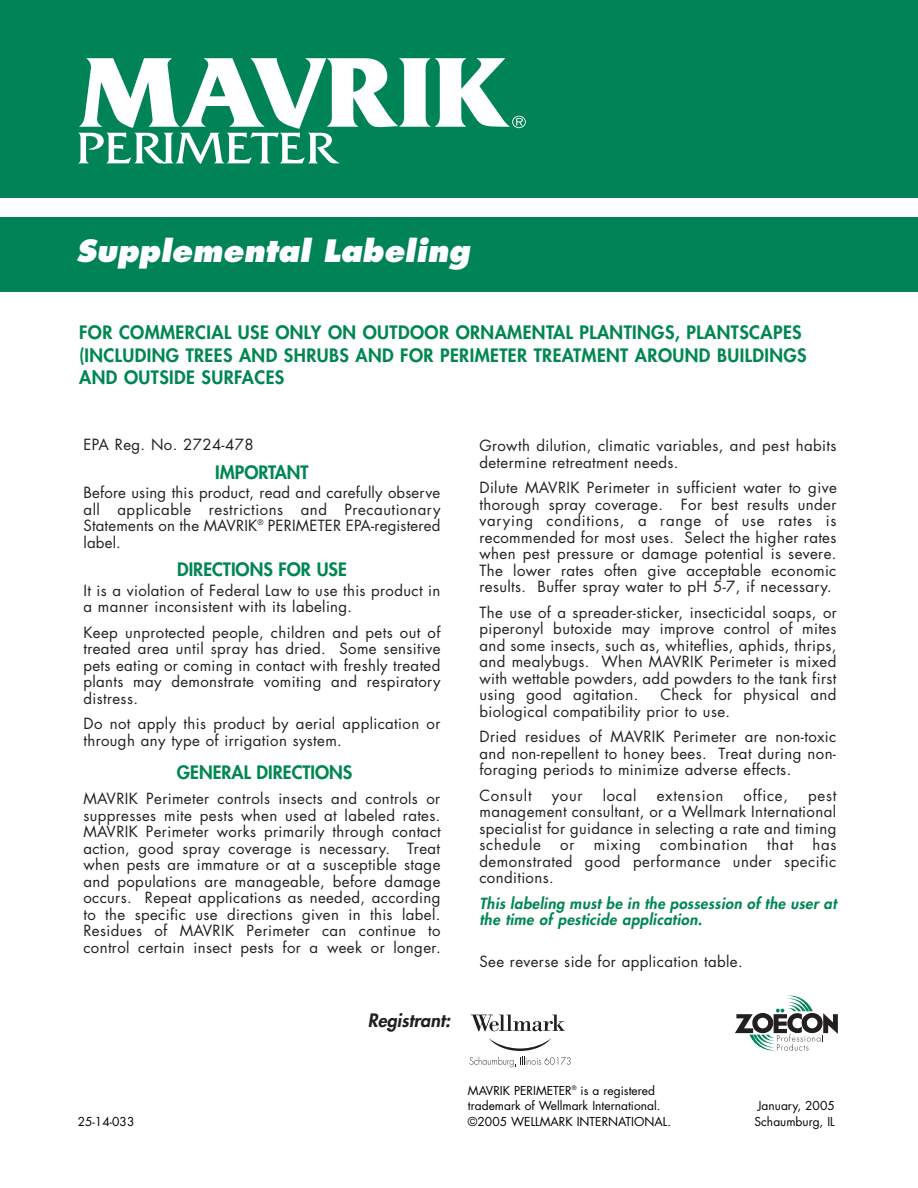
<style>
.page{position:relative;width:918px;height:1188px;background:#fff}
.page>*{position:absolute;margin:0;border:0;box-sizing:border-box;transform-origin:0 0}
.t1{font:italic 800 30px "Futura";color:#fff}
.t2{font:800 18px/22.5px "Futura";letter-spacing:.025em;color:#008751}
.t3{font:800 18px "Futura";color:#008751}
.t4{font:italic 800 18px "Futura";color:#231f20}
.t5{font:15px/16.5px "Futura";letter-spacing:.025em;color:#231f20;text-align:justify}
.t6{font:italic 800 15px/16.5px "Futura";letter-spacing:.025em;color:#008751}
.t7{font:15px "Futura";letter-spacing:.05em;color:#231f20}
.t8{font:12px/15.8px "Futura";color:#000}
</style>
<div class="page">
<div style="left:0;top:0;width:918px;height:198px;background:#008457"></div>
<div style="left:0;top:217px;width:918px;height:75px;background:#008457"></div>
<svg style="left:78px;top:58px;width:448px;height:106px"></svg>
<svg style="left:489px;top:1038px;width:62px;height:13px"></svg>
<svg style="left:471px;top:1015px;width:94px;height:16px"></svg>
<svg style="left:469px;top:1057px;width:102px;height:10px"></svg>
<svg style="left:735px;top:995px;width:103px;height:56px"></svg>
<h1 class="t1" style="left:76px;top:238px;width:396px">Supplemental Labeling</h1>
<p class="t2" style="left:79px;top:323px;width:729px">FOR COMMERCIAL USE ONLY ON OUTDOOR ORNAMENTAL PLANTINGS, PLANTSCAPES (INCLUDING TREES AND SHRUBS AND FOR PERIMETER TREATMENT AROUND BUILDINGS<br>AND OUTSIDE SURFACES</p>
<p class="t5" style="left:83px;top:438px;width:172px">EPA Reg. No. 2724-478</p>
<p class="t3" style="left:215px;top:463px;width:95px">IMPORTANT</p>
<p class="t5" style="left:83px;top:486px;width:359px">Before using this product, read and carefully observe all applicable restrictions and Precautionary Statements on the MAVRIK<sup>®</sup> PERIMETER EPA-registered label.</p>
<p class="t3" style="left:177px;top:561px;width:171px">DIRECTIONS FOR USE</p>
<p class="t5" style="left:83px;top:583px;width:358px">It is a violation of Federal Law to use this product in a manner inconsistent with its labeling.</p>
<p class="t5" style="left:83px;top:625px;width:359px">Keep unprotected people, children and pets out of treated area until spray has dried. Some sensitive pets eating or coming in contact with freshly treated plants may demonstrate vomiting and respiratory distress.</p>
<p class="t5" style="left:83px;top:717px;width:358px">Do not apply this product by aerial application or through any type of irrigation system.</p>
<p class="t3" style="left:177px;top:763px;width:177px">GENERAL DIRECTIONS</p>
<p class="t5" style="left:83px;top:792px;width:359px">MAVRIK Perimeter controls insects and controls or suppresses mite pests when used at labeled rates.<br>MAVRIK Perimeter works primarily through contact action, good spray coverage is necessary. Treat when pests are immature or at a susceptible stage and populations are manageable, before damage occurs. Repeat applications as needed, according to the specific use directions given in this label.<br>Residues of MAVRIK Perimeter can continue to control certain insect pests for a week or longer.</p>
<p class="t4" style="left:368px;top:1012px;width:84px">Registrant:</p>
<p class="t5" style="left:479px;top:439px;width:358px">Growth dilution, climatic variables, and pest habits determine retreatment needs.</p>
<p class="t5" style="left:479px;top:481px;width:359px">Dilute MAVRIK Perimeter in sufficient water to give thorough spray coverage. For best results under varying conditions, a range of use rates is recommended for most uses. Select the higher rates when pest pressure or damage potential is severe.<br>The lower rates often give acceptable economic results. Buffer spray water to pH 5-7, if necessary.</p>
<p class="t5" style="left:479px;top:605px;width:359px">The use of a spreader-sticker, insecticidal soaps, or piperonyl butoxide may improve control of mites and some insects, such as, whiteflies, aphids, thrips, and mealybugs. When MAVRIK Perimeter is mixed with wettable powders, add powders to the tank first using good agitation.</p>
<p class="t5" style="left:479px;top:688px;width:358px;text-indent:181px">Check for physical and biological compatibility prior to use.</p>
<p class="t5" style="left:479px;top:730px;width:358px">Dried residues of MAVRIK Perimeter are non-toxic and non-repellent to honey bees. Treat during non&shy;foraging periods to minimize adverse effects.</p>
<p class="t7" style="left:479px;top:788px;width:54px">Consult</p>
<p class="t5" style="left:552px;top:788px;width:32px">your</p>
<p class="t5" style="left:603px;top:788px;width:35px">local</p>
<p class="t7" style="left:657px;top:788px;width:68px">extension</p>
<p class="t5" style="left:744px;top:788px;width:46px">office,</p>
<p class="t5" style="left:479px;top:788px;width:358px;text-indent:329px">pest management consultant, or a Wellmark International specialist for guidance in selecting a rate and timing schedule</p>
<p class="t5" style="left:479px;top:838px;width:358px;text-indent:333px">has demonstrated good performance under specific conditions.</p>
<p class="t6" style="left:479px;top:896px;width:359px">This labeling must be in the possession of the user at the time of pesticide application.</p>
<p class="t5" style="left:479px;top:955px;width:265px">See reverse side for application table.</p>
<p class="t5" style="left:560px;top:838px;width:16px">or</p>
<p class="t5" style="left:594px;top:838px;width:49px">mixing</p>
<p class="t7" style="left:660px;top:838px;width:89px">combination</p>
<p class="t5" style="left:767px;top:838px;width:27px">that</p>
<p class="t8" style="left:78px;top:1115px;width:58px">25-14-033</p>
<p class="t8" style="left:468px;top:1083px;width:194px">MAVRIK PERIMETER<sup>®</sup> is a registered trademark of Wellmark International.</p>
<p class="t8" style="left:758px;top:1099px;width:78px">January, 2005</p>
<p class="t8" style="left:468px;top:1115px;width:205px">©2005 WELLMARK INTERNATIONAL.</p>
<p class="t8" style="left:755px;top:1115px;width:82px">Schaumburg, IL</p>
</div>
